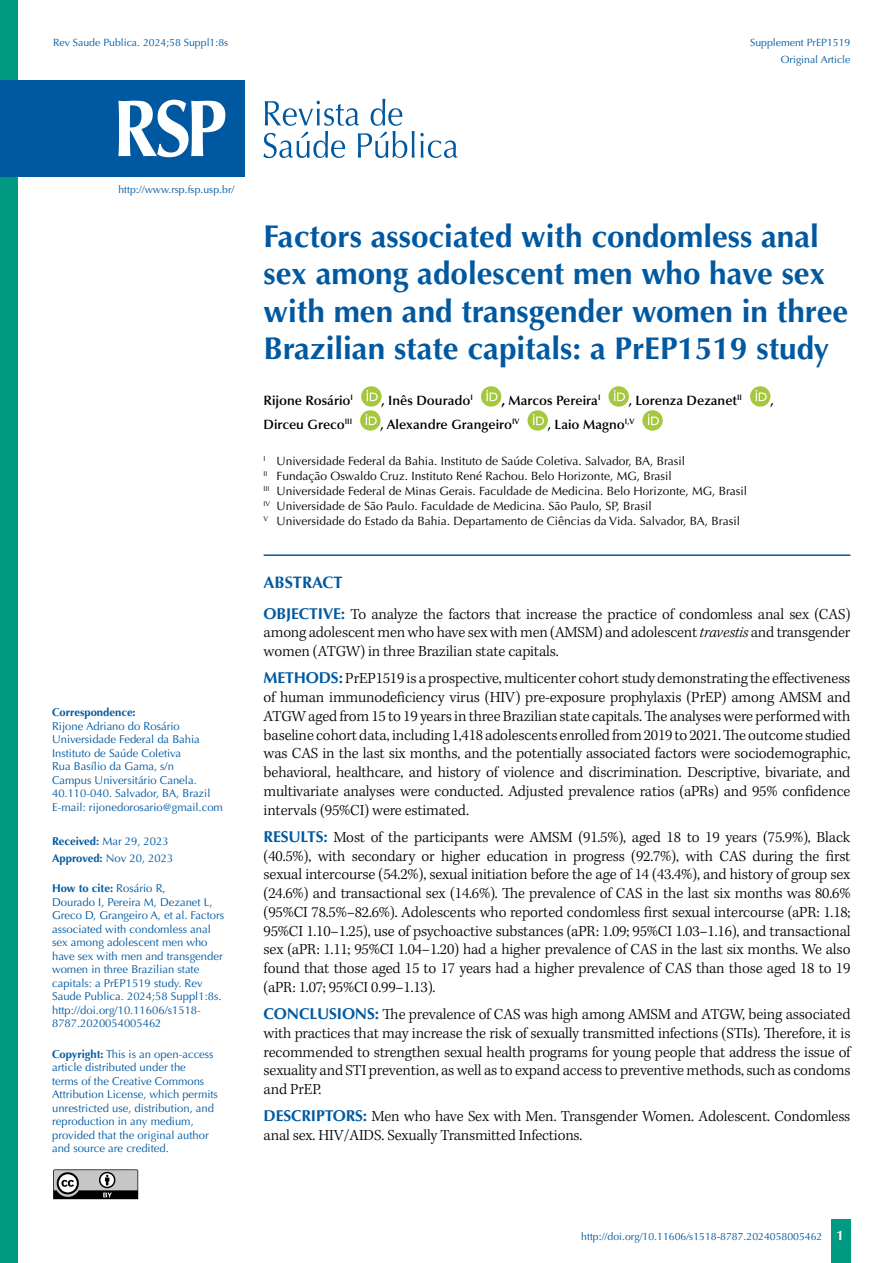
<style>
.page{position:relative;width:893px;height:1263px;background:#fff}
.page>*{position:absolute;margin:0;border:0;box-sizing:border-box;transform-origin:0 0}
.t1{font:700 31.5px/37.5px "Optima LT Std";color:#0059a0}
.t2{font:700 16.5px "Optima LT";color:#0059a0}
.t3{font:300 15.75px/18.8px "Kepler Std";letter-spacing:-.01em;color:#000;text-align:justify}
.t4{font:600 13.5px "Optima LT Std";color:#000}
.t5{font:12px/15px "Optima LT Std";color:#000}
.t6{font:11.25px/13.5px "Optima LT";color:#0059a0}
.t7{font:11.25px/17.1px "Optima LT Std";color:#0059a0}
.t8{font:700 11.25px "Optima LT";color:#0059a0}
.t9{font:10.5px/17.1px "Optima LT Std";color:#0059a0;text-align:right}
.s1{font-weight:700}
.s2{font-family:"Optima LT Std";font-weight:700;color:#0059a0}
.s3{font-style:italic}
.s4{font-family:"Optima LT";font-weight:700;font-size:13.5px;color:#fff}
</style>
<div class="page">
<div style="left:831px;top:1220px;width:20px;height:43px;background:#009982"></div>
<svg style="left:53px;top:1169px;width:85px;height:30px;background:#838383"></svg>
<div style="left:0;top:0;width:18px;height:1263px;background:#009982"></div>
<hr style="left:264px;top:554px;width:586px;height:2px;background:#0059a0">
<svg style="left:361px;top:386px;width:20px;height:21px"></svg>
<svg style="left:367px;top:390px;width:11px;height:11px"></svg>
<div style="left:481px;top:386px;width:20px;height:21px;background:#a6c83e;border-radius:50%"></div>
<svg style="left:486px;top:390px;width:11px;height:11px"></svg>
<svg style="left:608px;top:386px;width:21px;height:21px"></svg>
<svg style="left:614px;top:390px;width:11px;height:11px"></svg>
<div style="left:750px;top:386px;width:20px;height:21px;background:#a6c83e;border-radius:50%"></div>
<svg style="left:755px;top:390px;width:12px;height:11px"></svg>
<svg style="left:360px;top:410px;width:21px;height:21px"></svg>
<svg style="left:366px;top:414px;width:11px;height:11px"></svg>
<div style="left:527px;top:410px;width:21px;height:21px;background:#a6c83e;border-radius:50%"></div>
<svg style="left:533px;top:414px;width:11px;height:11px"></svg>
<svg style="left:642px;top:410px;width:21px;height:21px"></svg>
<svg style="left:648px;top:414px;width:11px;height:11px"></svg>
<svg style="left:263px;top:99px;width:195px;height:59px"></svg>
<div style="left:0;top:80px;width:244px;height:96px;background:#0059a0"></div>
<svg style="left:118px;top:100px;width:107px;height:57px"></svg>
<p class="t9" style="left:53px;top:34px;width:177px">Rev Saude Publica. 2024;58 Suppl1:8s</p>
<p class="t9" style="left:750px;top:34px;width:102px">Supplement PrEP1519<br>Original Article</p>
<p class="t9" style="left:118px;top:181px;width:117px">http://www.rsp.fsp.usp.br/</p>
<p class="t8" style="left:52px;top:706px;width:85px">Correspondence:</p>
<p class="t6" style="left:52px;top:719px;width:172px">Rijone Adriano do Rosário<br>Universidade Federal da Bahia<br>Instituto de Saúde Coletiva<br>Rua Basílio da Gama, s/n<br>Campus Universitário Canela.<br>40.110-040. Salvador, BA, Brazil<br>E-mail: rijonedorosario@gmail.com</p>
<p class="t7" style="left:52px;top:832px;width:123px"><span class="s1">Received:</span> Mar 29, 2023<br><span class="s1">Approved:</span> Nov 20, 2023</p>
<p class="t6" style="left:52px;top:882px;width:174px"><span class="s1">How to cite:</span> Rosário R,<br>Dourado I, Pereira M, Dezanet L,<br>Greco D, Grangeiro A, et al. Factors associated with condomless anal sex among adolescent men who have sex with men and transgender women in three Brazilian state capitals: a PrEP1519 study. Rev<br>Saude Publica. 2024;58 Suppl1:8s. http://doi.org/10.11606/s1518-<br>8787.2020054005462</p>
<p class="t6" style="left:52px;top:1047px;width:167px"><span class="s1">Copyright:</span> This is an open-access article distributed under the<br>terms of the Creative Commons<br>Attribution License, which permits unrestricted use, distribution, and reproduction in any medium, provided that the original author and source are credited.</p>
<h1 class="t1" style="left:264px;top:218px;width:586px">Factors associated with condomless anal sex among adolescent men who have sex with men and transgender women in three Brazilian state capitals: a PrEP1519 study</h1>
<p class="t4" style="left:264px;top:392px;width:91px">Rijone Rosário<sup>I</sup></p>
<p class="t4" style="left:381px;top:392px;width:93px">, Inês Dourado<sup>I</sup></p>
<p class="t4" style="left:501px;top:392px;width:101px"><span class="s1">,</span> Marcos Pereira<sup>I</sup></p>
<p class="t4" style="left:629px;top:392px;width:115px">, Lorenza Dezanet<sup>II</sup></p>
<p class="t4" style="left:770px;top:392px;width:5px">,</p>
<p class="t4" style="left:264px;top:416px;width:90px">Dirceu Greco<sup>III</sup></p>
<p class="t4" style="left:381px;top:416px;width:140px">, Alexandre Grangeiro<sup>IV</sup></p>
<p class="t4" style="left:548px;top:416px;width:88px">, Laio Magno<sup>I,V</sup></p>
<p class="t5" style="left:264px;top:453px;width:485px"><sup>I</sup> Universidade Federal da Bahia. Instituto de Saúde Coletiva. Salvador, BA, Brasil<br><sup>II</sup> Fundação Oswaldo Cruz. Instituto René Rachou. Belo Horizonte, MG, Brasil<br><sup>III</sup> Universidade Federal de Minas Gerais. Faculdade de Medicina. Belo Horizonte, MG, Brasil <sup>IV</sup> Universidade de São Paulo. Faculdade de Medicina. São Paulo, SP, Brasil<br><sup>V</sup> Universidade do Estado da Bahia. Departamento de Ciências da Vida. Salvador, BA, Brasil</p>
<p class="t2" style="left:264px;top:573px;width:81px">ABSTRACT</p>
<p class="t3" style="left:264px;top:605px;width:588px"><span class="s2">OBJECTIVE:</span> To analyze the factors that increase the practice of condomless anal sex (CAS) among adolescent men who have sex with men (AMSM) and adolescent <span class="s3">travestis</span> and transgender women (ATGW) in three Brazilian state capitals.</p>
<p class="t3" style="left:264px;top:670px;width:588px"><span class="s2">METHODS:</span> PrEP1519 is a prospective, multicenter cohort study demonstrating the effectiveness of human immunodeficiency virus (HIV) pre-exposure prophylaxis (PrEP) among AMSM and ATGW aged from 15 to 19 years in three Brazilian state capitals. The analyses were performed with baseline cohort data, including 1,418 adolescents enrolled from 2019 to 2021. The outcome studied was CAS in the last six months, and the potentially associated factors were sociodemographic, behavioral, healthcare, and history of violence and discrimination. Descriptive, bivariate, and multivariate analyses were conducted. Adjusted prevalence ratios (aPRs) and 95% confidence intervals (95%CI) were estimated.</p>
<p class="t3" style="left:264px;top:828px;width:588px"><span class="s2">RESULTS:</span> Most of the participants were AMSM (91.5%), aged 18 to 19 years (75.9%), Black (40.5%), with secondary or higher education in progress (92.7%), with CAS during the first sexual intercourse (54.2%), sexual initiation before the age of 14 (43.4%), and history of group sex (24.6%) and transactional sex (14.6%). The prevalence of CAS in the last six months was 80.6% (95%CI 78.5%–82.6%). Adolescents who reported condomless first sexual intercourse (aPR: 1.18; 95%CI 1.10–1.25), use of psychoactive substances (aPR: 1.09; 95%CI 1.03–1.16), and transactional sex (aPR: 1.11; 95%CI 1.04–1.20) had a higher prevalence of CAS in the last six months. We also found that those aged 15 to 17 years had a higher prevalence of CAS than those aged 18 to 19 (aPR: 1.07; 95%CI 0.99–1.13).</p>
<p class="t3" style="left:264px;top:1005px;width:588px"><span class="s2">CONCLUSIONS:</span> The prevalence of CAS was high among AMSM and ATGW, being associated with practices that may increase the risk of sexually transmitted infections (STIs). Therefore, it is recommended to strengthen sexual health programs for young people that address the issue of sexuality and STI prevention, as well as to expand access to preventive methods, such as condoms and PrEP.</p>
<p class="t3" style="left:264px;top:1107px;width:588px"><span class="s2">DESCRIPTORS:</span> Men who have Sex with Men. Transgender Women. Adolescent. Condomless anal sex. HIV/AIDS. Sexually Transmitted Infections.</p>
<p class="t9" style="left:581px;top:1228px;width:264px">http://doi.org/10.11606/s1518-8787.2024058005462 <span class="s4">1</span></p>
</div>
